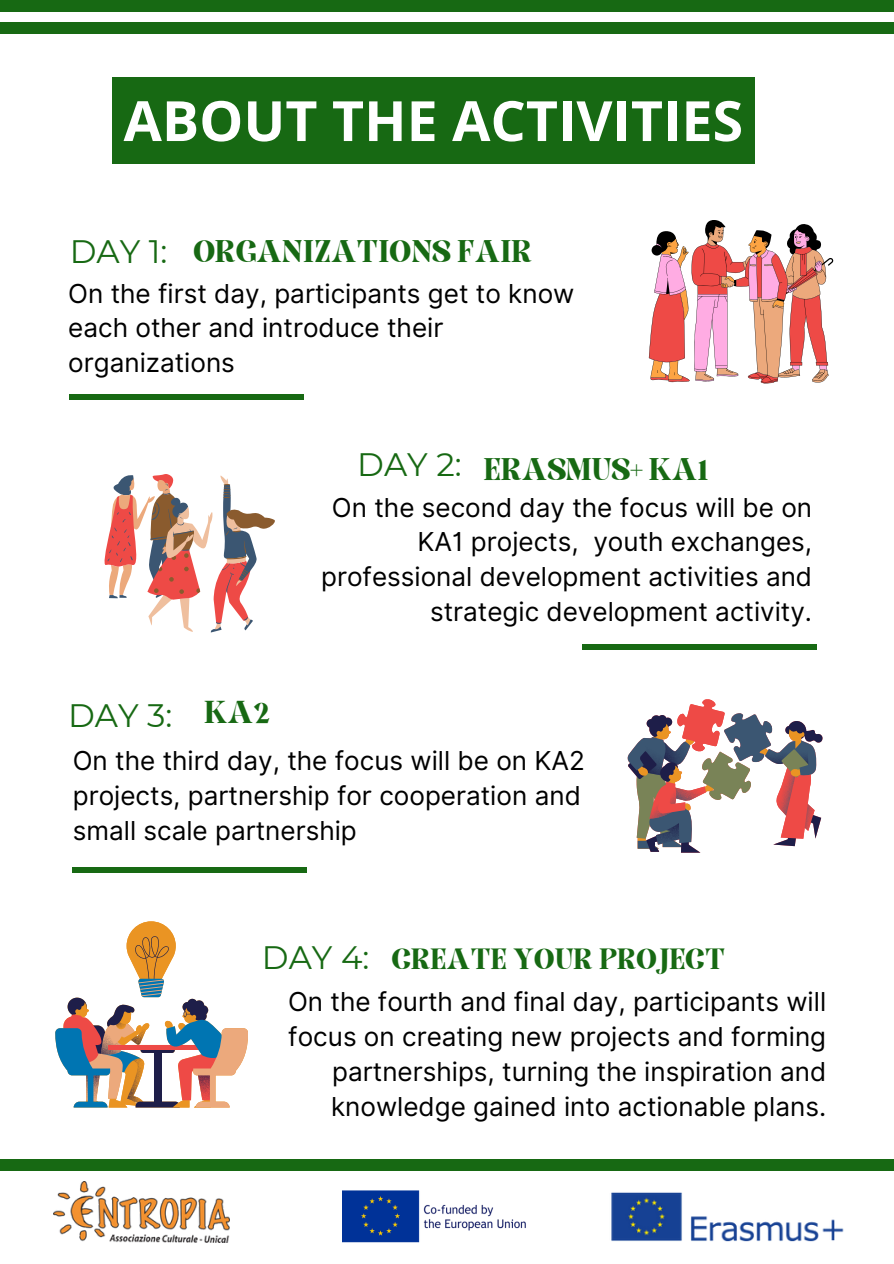
<style>
.page{position:relative;width:894px;height:1264px;background:#fff}
.page>*{position:absolute;margin:0;border:0;box-sizing:border-box;transform-origin:0 0}
.t1{font:700 55.5px "Open Sans";color:#fff}
.t2{font:32.4px "Montserrat";color:#176913}
.t3{font:30.45px "Elika Gorica";color:#176913}
.t4{font:30.15px "Elika Gorica";color:#176913}
.t5{font:28.2px "Elika Gorica";color:#176913}
.t6{font:26.1px/34.8px "Inter";color:#000;text-align:right}
</style>
<div class="page">
<svg style="left:648px;top:220px;width:185px;height:164px"></svg>
<svg style="left:55px;top:921px;width:193px;height:186px"></svg>
<svg style="left:627px;top:699px;width:195px;height:153px"></svg>
<svg style="left:104px;top:474px;width:171px;height:158px"></svg>
<div style="left:0;top:0;width:893px;height:12px;background:#176913"></div>
<div style="left:0;top:22px;width:893px;height:12px;background:#176913"></div>
<div style="left:0;top:1159px;width:893px;height:11px;background:#176913"></div>
<div style="left:112px;top:77px;width:642px;height:87px;background:#176913"></div>
<div style="left:70px;top:394px;width:233px;height:5px;background:#176913"></div>
<div style="left:582px;top:643px;width:233px;height:6px;background:#176913"></div>
<div style="left:73px;top:867px;width:234px;height:6px;background:#176913"></div>
<img style="left:611px;top:1192px;width:233px;height:49px">
<img style="left:54px;top:1181px;width:175px;height:61px">
<img style="left:342px;top:1190px;width:184px;height:52px">
<p class="t1" style="left:123px;top:82px;width:621px">ABOUT THE ACTIVITIES</p>
<h2 class="t2" style="left:70px;top:231px;width:99px">DAY 1:</h2>
<p class="t4" style="left:193px;top:240px;width:340px">ORGANIZATIONS FAIR</p>
<h2 class="t6" style="left:68px;top:275px;width:507px;text-align:left">On the first day, participants get to know each other and introduce their organizations</h2>
<p class="t2" style="left:357px;top:445px;width:106px">DAY 2:</p>
<h1 class="t4" style="left:484px;top:457px;width:226px">ERASMUS+ KA1</h1>
<h2 class="t6" style="left:321px;top:489px;width:492px">On the second day the focus will be on KA1 projects, youth exchanges, professional development activities and strategic development activity.</h2>
<h2 class="t3" style="left:204px;top:699px;width:67px">KA2</h2>
<p class="t2" style="left:68px;top:695px;width:106px">DAY 3:</p>
<p class="t6" style="left:73px;top:743px;width:513px;text-align:left">On the third day, the focus will be on KA2 projects, partnership for cooperation and small scale partnership</p>
<p class="t2" style="left:262px;top:938px;width:109px">DAY 4:</p>
<h2 class="t5" style="left:392px;top:947px;width:334px">CREATE YOUR PROJECT</h2>
<h2 class="t6" style="left:288px;top:984px;width:539px">On the fourth and final day, participants will focus on creating new projects and forming partnerships, turning the inspiration and knowledge gained into actionable plans.</h2>
</div>
